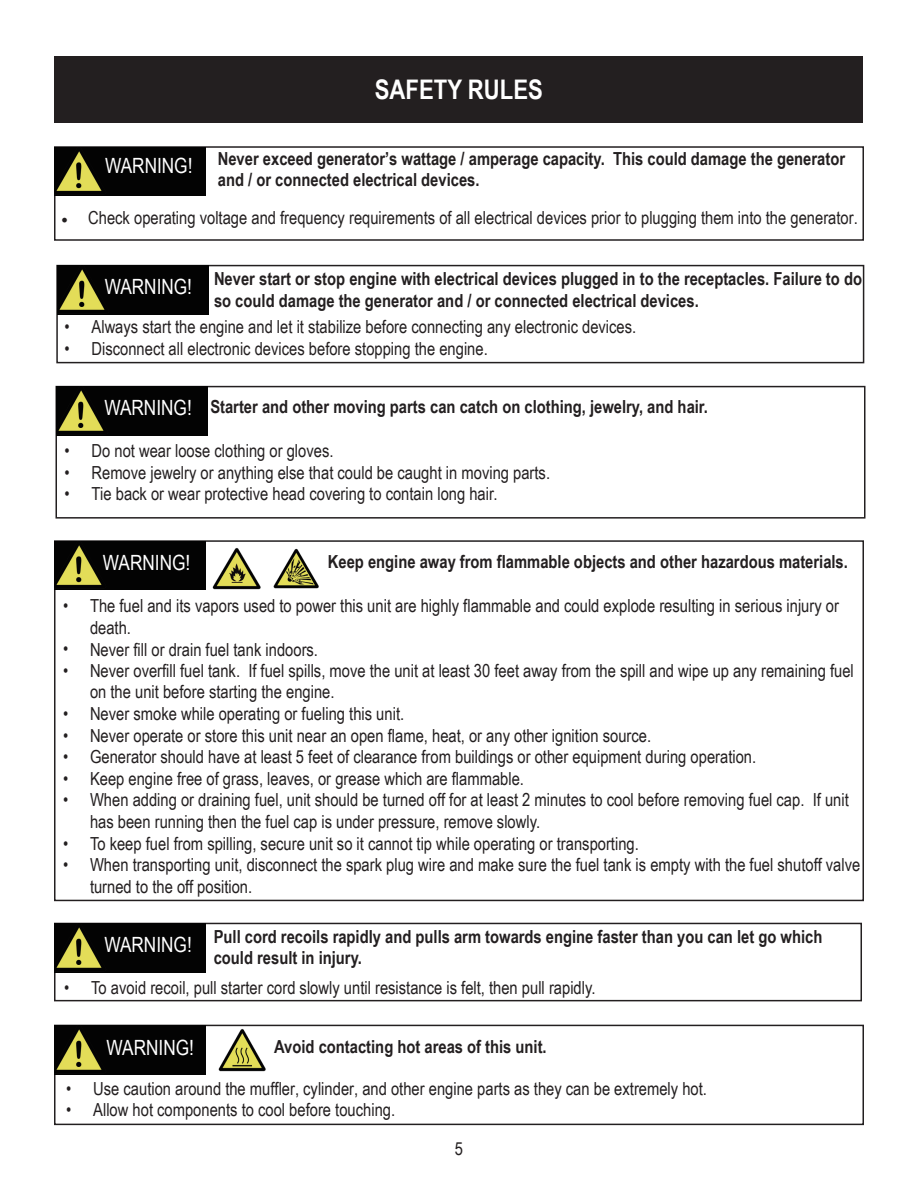
<style>
.page{position:relative;width:918px;height:1188px;background:#fff}
.page>*{position:absolute;margin:0;border:0;box-sizing:border-box;transform-origin:0 0}
.t1{font:700 27px "Arial Narrow";color:#fff}
.t2{font:21px "Arial Narrow";color:#fff}
.t3{font:18px/21.6px "Arial Narrow";color:#231f20}
.t4{font:700 18px/21.6px "Arial Narrow";color:#231f20}
.s1{font-family:"Minion Pro"}
.s2{font-weight:400;font-size:21px;color:#fff}
</style>
<div class="page">
<div style="left:55px;top:56px;width:808px;height:67px;background:#231f20"></div>
<div style="left:56px;top:386px;width:810px;height:133px;border:2px solid #231f20"></div>
<img style="left:56px;top:387px;width:151px;height:48px">
<div style="left:54px;top:540px;width:810px;height:361px;border:2px solid #231f20"></div>
<img style="left:273px;top:548px;width:46px;height:41px">
<img style="left:212px;top:548px;width:49px;height:42px">
<img style="left:54px;top:541px;width:151px;height:49px">
<div style="left:54px;top:146px;width:810px;height:95px;border:2px solid #231f20"></div>
<img style="left:55px;top:147px;width:151px;height:49px">
<div style="left:54px;top:923px;width:808px;height:78px;border:2px solid #231f20"></div>
<img style="left:55px;top:923px;width:151px;height:49px">
<div style="left:56px;top:265px;width:808px;height:98px;border:2px solid #231f20"></div>
<img style="left:57px;top:266px;width:151px;height:48px">
<div style="left:54px;top:1025px;width:810px;height:100px;border:2px solid #231f20"></div>
<img style="left:216px;top:1027px;width:52px;height:45px">
<img style="left:55px;top:1025px;width:151px;height:49px">
<h1 class="t1" style="left:375px;top:69px;width:170px">SAFETY RULES</h1>
<p class="t4" style="left:218px;top:147px;width:629px">Never exceed generator’s wattage / amperage capacity. This could damage the generator and / or connected electrical devices.</p>
<p class="t2" style="left:105px;top:150px;width:89px">WARNING!</p>
<p class="t3" style="left:61px;top:206px;width:798px"><span class="s1">•</span> Check operating voltage and frequency requirements of all electrical devices prior to plugging them into the generator.</p>
<p class="t4" style="left:214px;top:267px;width:650px;text-indent:-109px"><span class="s2">WARNING!</span> Never start or stop engine with electrical devices plugged in to the receptacles. Failure to do so could damage the generator and / or connected electrical devices.</p>
<p class="t3" style="left:65px;top:316px;width:573px">• Always start the engine and let it stabilize before connecting any electronic devices.</p>
<p class="t3" style="left:65px;top:337px;width:425px">• Disconnect all electronic devices before stopping the engine.</p>
<p class="t4" style="left:104px;top:394px;width:605px"><span class="s2">WARNING!</span> Starter and other moving parts can catch on clothing, jewelry, and hair.</p>
<p class="t3" style="left:64px;top:439px;width:271px">• Do not wear loose clothing or gloves.</p>
<p class="t3" style="left:64px;top:461px;width:487px">• Remove jewelry or anything else that could be caught in moving parts.</p>
<p class="t3" style="left:64px;top:482px;width:434px">• Tie back or wear protective head covering to contain long hair.</p>
<p class="t3" style="left:63px;top:594px;width:7px">•</p>
<p class="t3" style="left:63px;top:637px;width:7px">• •</p>
<p class="t2" style="left:103px;top:547px;width:89px">WARNING!</p>
<p class="t4" style="left:328px;top:550px;width:522px">Keep engine away from flammable objects and other hazardous materials.</p>
<p class="t3" style="left:90px;top:594px;width:751px">The fuel and its vapors used to power this unit are highly flammable and could explode resulting in serious injury or</p>
<p class="t3" style="left:90px;top:638px;width:765px;line-height:21px">Never fill or drain fuel tank indoors.<br>Never overfill fuel tank. If fuel spills, move the unit at least 30 feet away from the spill and wipe up any remaining fuel</p>
<p class="t3" style="left:90px;top:616px;width:43px">death.</p>
<p class="t3" style="left:90px;top:681px;width:246px">on the unit before starting the engine.</p>
<p class="t3" style="left:63px;top:702px;width:343px">• Never smoke while operating or fueling this unit.</p>
<p class="t3" style="left:63px;top:724px;width:590px">• Never operate or store this unit near an open flame, heat, or any other ignition source.</p>
<p class="t3" style="left:63px;top:745px;width:695px">• Generator should have at least 5 feet of clearance from buildings or other equipment during operation.</p>
<p class="t3" style="left:63px;top:767px;width:463px">• Keep engine free of grass, leaves, or grease which are flammable.</p>
<p class="t3" style="left:90px;top:789px;width:760px;text-indent:-27px">• When adding or draining fuel, unit should be turned off for at least 2 minutes to cool before removing fuel cap. If unit has been running then the fuel cap is under pressure, remove slowly.</p>
<p class="t3" style="left:63px;top:832px;width:577px">• To keep fuel from spilling, secure unit so it cannot tip while operating or transporting.</p>
<p class="t3" style="left:90px;top:853px;width:772px;text-indent:-27px">• When transporting unit, disconnect the spark plug wire and make sure the fuel tank is empty with the fuel shutoff valve turned to the off position.</p>
<p class="t4" style="left:214px;top:925px;width:610px;text-indent:-109px"><span class="s2">WARNING!</span> Pull cord recoils rapidly and pulls arm towards engine faster than you can let go which could result in injury.</p>
<p class="t3" style="left:64px;top:976px;width:533px">• To avoid recoil, pull starter cord slowly until resistance is felt, then pull rapidly.</p>
<p class="t2" style="left:107px;top:1033px;width:89px">WARNING!</p>
<p class="t4" style="left:274px;top:1035px;width:274px">Avoid contacting hot areas of this unit.</p>
<p class="t3" style="left:93px;top:1077px;width:615px">Use caution around the muffler, cylinder, and other engine parts as they can be extremely hot.</p>
<p class="t3" style="left:66px;top:1077px;width:7px">•</p>
<p class="t3" style="left:66px;top:1099px;width:330px">• Allow hot components to cool before touching.</p>
<p class="t3" style="left:455px;top:1137px;width:10px">5</p>
</div>
